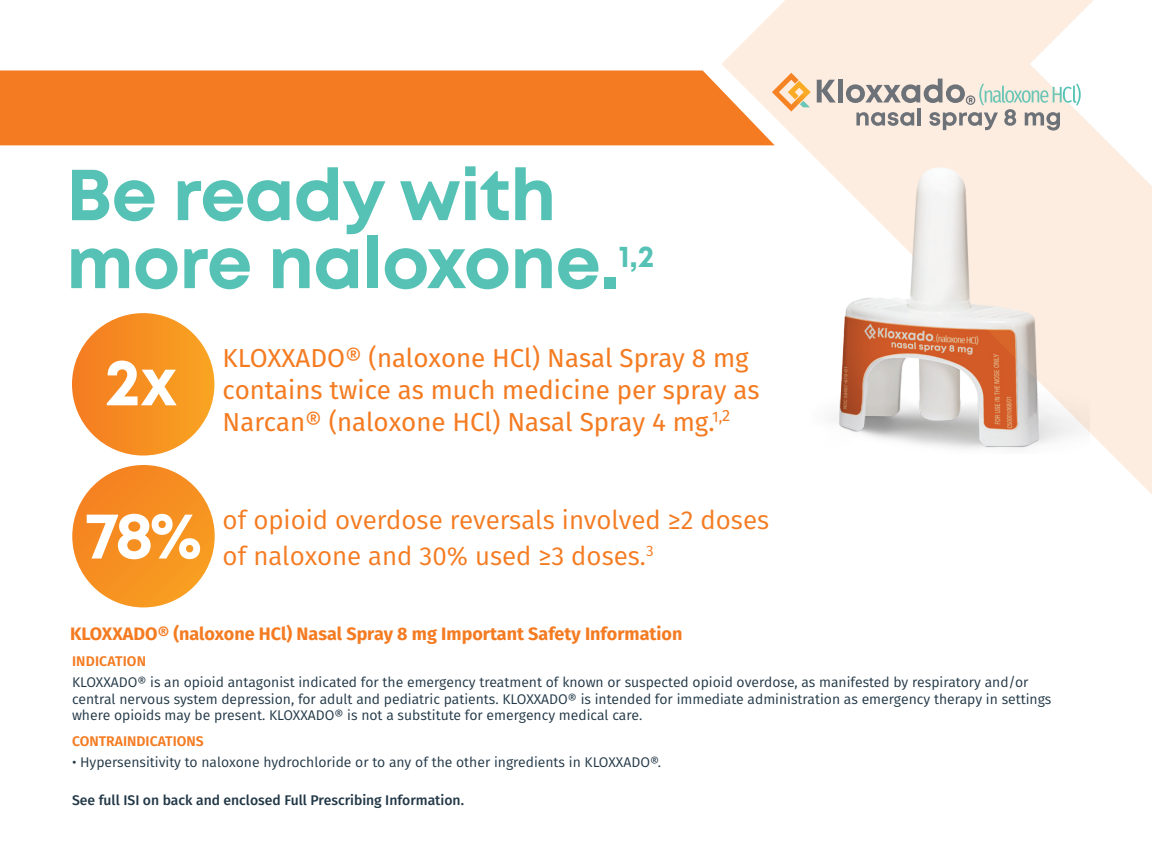
<style>
.page{position:relative;width:1152px;height:864px;background:#fff}
.page>*{position:absolute;margin:0;border:0;box-sizing:border-box;transform-origin:0 0}
.H1___Naloxone_Headline{font:700 72px/68px "Mont";letter-spacing:-.01em;color:#55c2b5}
.H1___Naloxone_Headline-2{font:700 66px "Mont";color:#fff}
.H1___Naloxone_Headline-3{font:700 30.4px "Mont";color:#55c2b5}
.H2___Naloxone_Subheadline{font:26px/32px "Fira Sans";color:#f47b21}
.Naloxone_Body_Copy{font:26px/36px "Fira Sans";color:#f47b21}
.t1{font:700 18px "Fira Sans";color:#f47b21}
.t2{font:14px/16.8px "Fira Sans";color:#223847}
.Naloxone_Oversize_Body_Copy{font:500 14px "Fira Sans";color:#223847}
.t3{font:600 14px "Fira Sans";color:#f47b21}
</style>
<div class="page">
<div style="left:72px;top:465px;width:143px;height:142px;background:linear-gradient(to right,#f58623,#f79b23);border-radius:71px"></div>
<div style="left:72px;top:313px;width:142px;height:143px;background:linear-gradient(to right,#f47c23,#f9a422);border-radius:71px"></div>
<div style="left:0;top:70px;width:721px;height:75px;background:#f47b21"></div>
<svg style="left:721px;top:0;width:431px;height:494px"></svg>
<p class="H1___Naloxone_Headline" style="left:66px;top:161px;width:555px">Be ready with more naloxone.</p>
<p class="H1___Naloxone_Headline-3" style="left:619px;top:236px;width:37px">1,2</p>
<p class="H1___Naloxone_Headline-2" style="left:105px;top:339px;width:74px">2x</p>
<p class="H2___Naloxone_Subheadline" style="left:223px;top:341px;width:538px">KLOXXADO® (naloxone HCl) Nasal Spray 8 mg contains twice as much medicine per spray as<br>Narcan® (naloxone HCl) Nasal Spray 4 mg.<sup>1,</sup><sup>2</sup></p>
<p class="H1___Naloxone_Headline-2" style="left:85px;top:493px;width:119px">78%</p>
<p class="Naloxone_Body_Copy" style="left:223px;top:501px;width:548px">of opioid overdose reversals involved ≥2 doses of naloxone and 30% used ≥3 doses.<sup>3</sup></p>
<p class="t1" style="left:70px;top:619px;width:614px">KLOXXADO® (naloxone HCl) Nasal Spray 8 mg Important Safety Information</p>
<p class="t3" style="left:72px;top:649px;width:76px">INDICATION</p>
<p class="t2" style="left:72px;top:673px;width:981px">KLOXXADO® is an opioid antagonist indicated for the emergency treatment of known or suspected opioid overdose, as manifested by respiratory and/or central nervous system depression, for adult and pediatric patients. KLOXXADO® is intended for immediate administration as emergency therapy in settings where opioids may be present. KLOXXADO® is not a substitute for emergency medical care.</p>
<p class="t3" style="left:72px;top:730px;width:133px">CONTRAINDICATIONS</p>
<p class="t2" style="left:72px;top:754px;width:590px">• Hypersensitivity to naloxone hydrochloride or to any of the other ingredients in KLOXXADO®.</p>
<p class="Naloxone_Oversize_Body_Copy" style="left:72px;top:789px;width:394px">See full ISI on back and enclosed Full Prescribing Information.</p>
</div>
